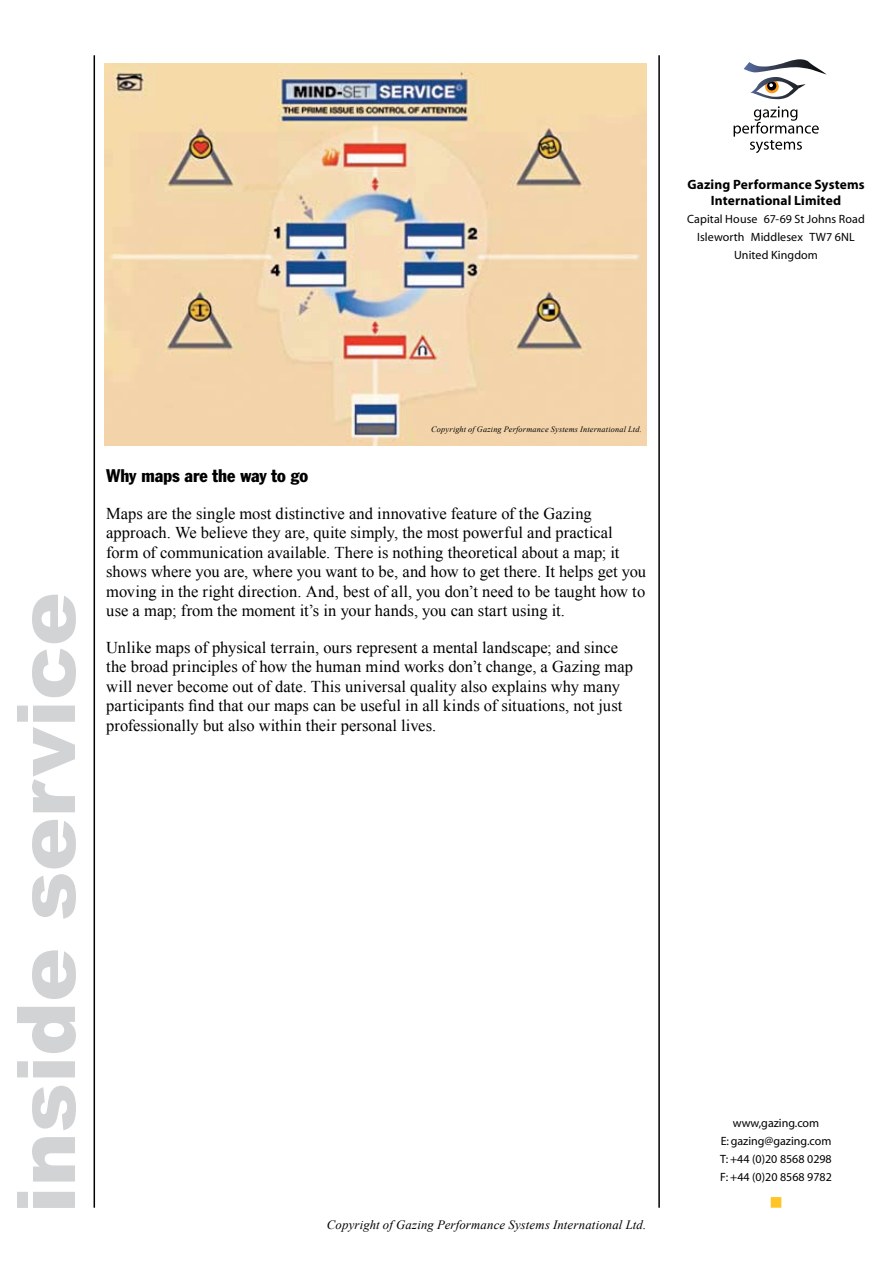
<style>
.page{position:relative;width:893px;height:1263px;background:#fff}
.page>*{position:absolute;margin:0;border:0;box-sizing:border-box;transform-origin:0 0}
.t1{font:900 81px "Arial";color:#d1d3d4}
.t2{font:condensed 18px "Franklin Gothic";letter-spacing:-.005em;color:#000}
.t3{font:16.5px/19.5px "Times New Roman";color:#000}
.t4{font:700 13.5px/16.2px "Myriad";letter-spacing:.01em;color:#000;text-align:center}
.t5{font:italic 12.75px "Times New Roman";letter-spacing:.015em;color:#000}
.t6{font:12px/18px "Myriad";letter-spacing:.005em;color:#000;text-align:center}
.t7{font:italic 8.25px "Times New Roman";letter-spacing:.025em;color:#000}
</style>
<div class="page">
<hr style="left:94px;top:55px;width:1px;height:1153px;background:#000">
<hr style="left:658px;top:55px;width:2px;height:1153px;background:#000">
<svg style="left:734px;top:106px;width:85px;height:47px"></svg>
<svg style="left:744px;top:59px;width:82px;height:40px"></svg>
<div style="left:771px;top:1197px;width:10px;height:11px;background:#ffc425;border:2px solid #ffc425"></div>
<img style="left:105px;top:63px;width:541px;height:383px">
<p class="t4" style="left:687px;top:177px;width:179px">Gazing Performance Systems<br>International Limited</p>
<p class="t6" style="left:687px;top:210px;width:179px">Capital House 67-69 St Johns Road<br>Isleworth Middlesex TW7 6NL<br>United Kingdom</p>
<h1 class="t1" style="left:-13px;top:1213px;width:623px;rotate:-90deg">inside service</h1>
<p class="t7" style="left:431px;top:424px;width:212px">Copyright of Gazing Performance Systems International Ltd.</p>
<p class="t2" style="left:106px;top:465px;width:203px">Why maps are the way to go</p>
<p class="t3" style="left:106px;top:503px;width:541px">Maps are the single most distinctive and innovative feature of the Gazing approach. We believe they are, quite simply, the most powerful and practical form of communication available. There is nothing theoretical about a map; it shows where you are, where you want to be, and how to get there. It helps get you moving in the right direction. And, best of all, you don’t need to be taught how to use a map; from the moment it’s in your hands, you can start using it.</p>
<p class="t3" style="left:106px;top:637px;width:528px">Unlike maps of physical terrain, ours represent a mental landscape; and since the broad principles of how the human mind works don’t change, a Gazing map will never become out of date. This universal quality also explains why many participants find that our maps can be useful in all kinds of situations, not just professionally but also within their personal lives.</p>
<p class="t5" style="left:327px;top:1216px;width:321px">Copyright of Gazing Performance Systems International Ltd.</p>
<p class="t6" style="left:720px;top:1115px;width:113px">www,gazing.com<br>E: gazing@gazing.com<br>T: +44 (0)20 8568 0298<br>F: +44 (0)20 8568 9782</p>
</div>
